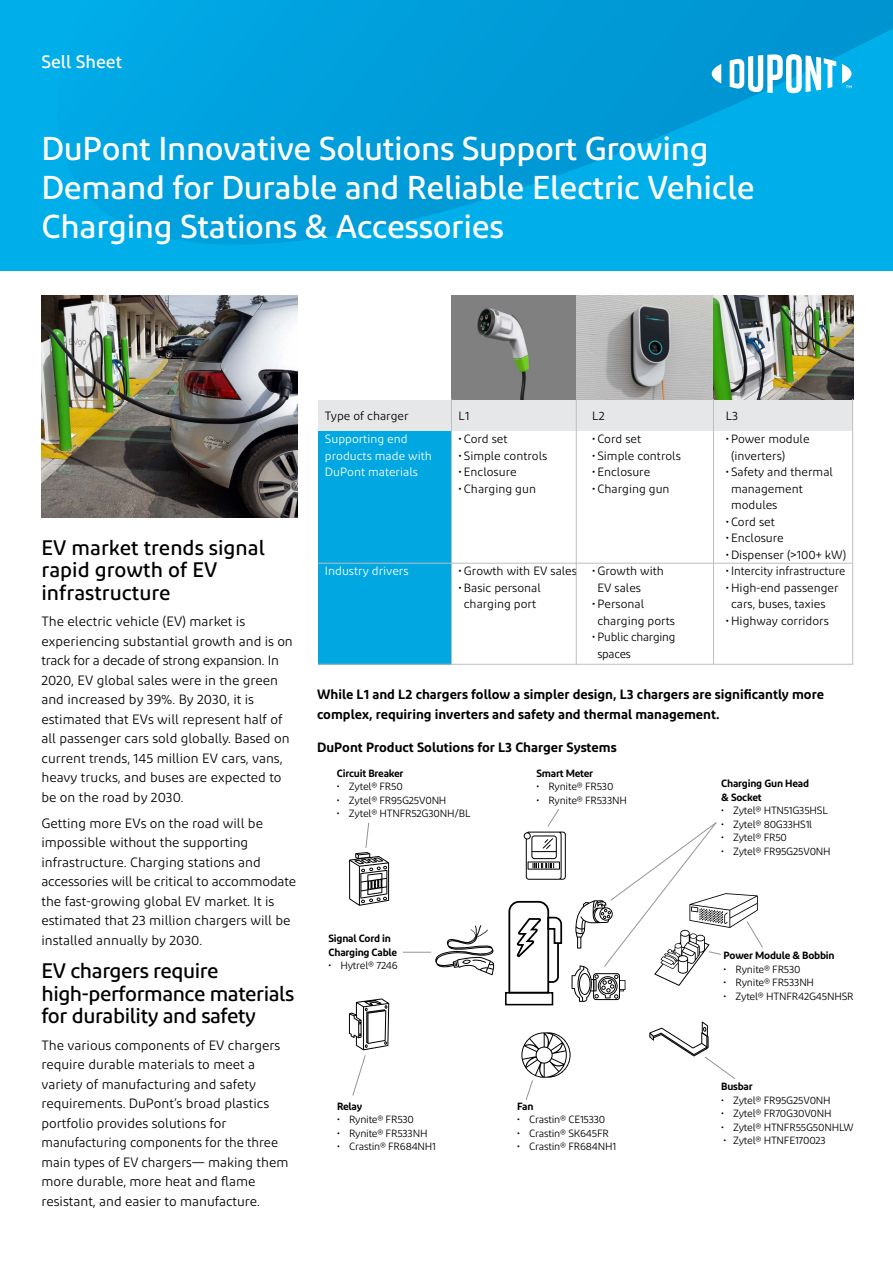
<style>
.page{position:relative;width:893px;height:1263px;background:#fff}
.page>*{position:absolute;margin:0;border:0;box-sizing:border-box;transform-origin:0 0}
.t1{font:500 33px/39px "Diodrum";letter-spacing:-.01em;color:#fff}
.t2{font:500 21px/22.5px "Diodrum";letter-spacing:-.02em;color:#000}
.t3{font:500 21px/22.5px "Diodrum";color:#000}
.t4{font:500 18px "Diodrum";color:#fff}
.t5{font:13.5px/19.5px "Diodrum";color:#000}
.t6{font:600 13.5px/19.5px "Diodrum";color:#000}
.t7{font:12px/16.5px "Diodrum";color:#000}
.t8{font:12px/16.5px "Diodrum";color:#fff}
.t9{font:12px "Diodrum";color:#000;scale:.95 1}
.t10{font:12px/16.5px "Diodrum";letter-spacing:-.02em;color:#000}
.t11{font:10.5px "Diodrum";letter-spacing:-.02em;color:#000}
.t12{font:600 10.5px/13.5px "Diodrum";letter-spacing:-.02em;color:#000}
</style>
<div class="page">
<div style="left:0;top:0;width:893px;height:270px;background:#00afea"></div>
<svg style="left:48px;top:0;width:845px;height:307px"></svg>
<svg style="left:712px;top:64px;width:9px;height:19px"></svg>
<svg style="left:730px;top:54px;width:106px;height:39px;background:#80ceec"></svg>
<svg style="left:842px;top:64px;width:9px;height:24px"></svg>
<img style="left:42px;top:295px;width:256px;height:222px">
<div style="left:505px;top:992px;width:48px;height:13px;border:2px solid #000"></div>
<svg style="left:508px;top:900px;width:55px;height:94px"></svg>
<svg style="left:572px;top:822px;width:191px;height:180px"></svg>
<svg style="left:521px;top:1032px;width:50px;height:68px"></svg>
<svg style="left:524px;top:809px;width:42px;height:71px"></svg>
<svg style="left:349px;top:998px;width:40px;height:98px"></svg>
<svg style="left:349px;top:822px;width:40px;height:84px"></svg>
<svg style="left:649px;top:1021px;width:86px;height:58px"></svg>
<img style="left:451px;top:295px;width:125px;height:105px">
<svg style="left:576px;top:295px;width:138px;height:105px;background:#a7a7a7"></svg>
<img style="left:714px;top:295px;width:139px;height:105px">
<div style="left:318px;top:430px;width:134px;height:235px;background:#00a7e1"></div>
<div style="left:318px;top:400px;width:535px;height:30px;background:#e6e7e8"></div>
<hr style="left:318px;top:563px;width:534px;height:1px;background:#bcbec0">
<hr style="left:451px;top:399px;width:1px;height:266px;background:#bcbec0">
<hr style="left:576px;top:399px;width:1px;height:266px;background:#bcbec0">
<hr style="left:713px;top:399px;width:1px;height:266px;background:#bcbec0">
<hr style="left:852px;top:399px;width:1px;height:266px;background:#bcbec0">
<hr style="left:318px;top:664px;width:535px;height:1px;background:#bcbec0">
<svg style="left:403px;top:925px;width:91px;height:50px"></svg>
<h3 class="t4" style="left:41px;top:50px;width:82px">Sell Sheet</h3>
<h1 class="t1" style="left:41px;top:128px;width:715px">DuPont Innovative Solutions Support Growing<br>Demand for Durable and Reliable Electric Vehicle<br>Charging Stations &amp; Accessories</h1>
<h2 class="t3" style="left:41px;top:536px;width:225px">EV market trends signal rapid growth of EV infrastructure</h2>
<p class="t5" style="left:41px;top:611px;width:253px">The electric vehicle (EV) market is experiencing substantial growth and is on track for a decade of strong expansion. In 2020, EV global sales were in the green and increased by 39%. By 2030, it is estimated that EVs will represent half of all passenger cars sold globally. Based on current trends, 145 million EV cars, vans, heavy trucks, and buses are expected to be on the road by 2030.</p>
<p class="t5" style="left:41px;top:813px;width:256px">Getting more EVs on the road will be impossible without the supporting infrastructure. Charging stations and accessories will be critical to accommodate the fast-growing global EV market. It is estimated that 23 million chargers will be installed annually by 2030.</p>
<h2 class="t2" style="left:41px;top:959px;width:254px">EV chargers require high-performance materials for durability and safety</h2>
<p class="t5" style="left:41px;top:1035px;width:249px">The various components of EV chargers require durable materials to meet a variety of manufacturing and safety requirements. DuPont’s broad plastics portfolio provides solutions for manufacturing components for the three main types of EV chargers— making them more durable, more heat and flame resistant, and easier to manufacture.</p>
<p class="t7" style="left:325px;top:407px;width:85px">Type of charger</p>
<p class="t8" style="left:325px;top:430px;width:108px">Supporting end products made with<br>DuPont materials</p>
<p class="t7" style="left:459px;top:407px;width:12px">L1</p>
<p class="t7" style="left:459px;top:430px;width:51px">• Cord set</p>
<p class="t7" style="left:459px;top:447px;width:90px">• Simple controls</p>
<p class="t7" style="left:459px;top:463px;width:60px">• Enclosure</p>
<p class="t7" style="left:459px;top:480px;width:79px">• Charging gun</p>
<p class="t7" style="left:592px;top:407px;width:14px">L2</p>
<p class="t7" style="left:592px;top:430px;width:51px">• Cord set</p>
<p class="t7" style="left:592px;top:447px;width:90px">• Simple controls</p>
<p class="t7" style="left:592px;top:463px;width:60px">• Enclosure</p>
<p class="t7" style="left:592px;top:480px;width:79px">• Charging gun</p>
<p class="t8" style="left:325px;top:562px;width:85px">Industry drivers</p>
<p class="t7" style="left:459px;top:562px;width:120px">• Growth with EV sales</p>
<p class="t7" style="left:459px;top:579px;width:84px;text-align:center">• Basic personal charging port</p>
<p class="t7" style="left:597px;top:562px;width:68px;text-indent:-5px">• Growth with<br>EV sales</p>
<p class="t7" style="left:597px;top:595px;width:79px;text-indent:-5px">• Personal charging ports</p>
<p class="t10" style="left:597px;top:628px;width:79px;text-indent:-5px">• Public charging spaces</p>
<p class="t7" style="left:726px;top:407px;width:14px">L3</p>
<p class="t7" style="left:731px;top:430px;width:80px;text-indent:-5px">• Power module (inverters)</p>
<p class="t7" style="left:731px;top:463px;width:103px;text-indent:-5px">• Safety and thermal management modules</p>
<p class="t7" style="left:726px;top:513px;width:51px">• Cord set</p>
<p class="t7" style="left:726px;top:529px;width:60px">• Enclosure</p>
<p class="t7" style="left:726px;top:546px;width:122px">• Dispenser (&gt;100+ kW)</p>
<p class="t9" style="left:726px;top:563px;width:127px">• Intercity infrastructure</p>
<p class="t7" style="left:731px;top:579px;width:109px;text-indent:-5px">• High-end passenger cars, buses, taxies</p>
<p class="t7" style="left:726px;top:612px;width:105px">• Highway corridors</p>
<p class="t6" style="left:317px;top:684px;width:508px">While L1 and L2 chargers follow a simpler design, L3 chargers are significantly more complex, requiring inverters and safety and thermal management.</p>
<p class="t6" style="left:317px;top:737px;width:301px">DuPont Product Solutions for L3 Charger Systems</p>
<p class="t12" style="left:337px;top:766px;width:68px">Circuit Breaker</p>
<p class="t11" style="left:337px;top:780px;width:67px">• Zytel® FR50</p>
<p class="t11" style="left:337px;top:794px;width:111px">• Zytel® FR95G25V0NH</p>
<p class="t11" style="left:337px;top:807px;width:135px">• Zytel® HTNFR52G30NH/BL</p>
<p class="t12" style="left:328px;top:931px;width:70px">Signal Cord in<br>Charging Cable</p>
<p class="t11" style="left:328px;top:959px;width:71px">• Hytrel® 7246</p>
<p class="t12" style="left:536px;top:766px;width:58px">Smart Meter</p>
<p class="t11" style="left:536px;top:780px;width:79px">• Rynite® FR530</p>
<p class="t11" style="left:536px;top:794px;width:92px">• Rynite® FR533NH</p>
<p class="t12" style="left:337px;top:1099px;width:27px">Relay</p>
<p class="t11" style="left:337px;top:1113px;width:79px">• Rynite® FR530</p>
<p class="t11" style="left:337px;top:1127px;width:92px">• Rynite® FR533NH</p>
<p class="t11" style="left:337px;top:1140px;width:101px">• Crastin® FR684NH1</p>
<p class="t12" style="left:517px;top:1099px;width:18px">Fan</p>
<p class="t11" style="left:517px;top:1113px;width:90px">• Crastin® CE15330</p>
<p class="t11" style="left:517px;top:1127px;width:93px">• Crastin® SK645FR</p>
<p class="t11" style="left:517px;top:1140px;width:101px">• Crastin® FR684NH1</p>
<p class="t12" style="left:721px;top:777px;width:89px">Charging Gun Head &amp; Socket</p>
<p class="t11" style="left:721px;top:804px;width:108px">• Zytel® HTN51G35HSL</p>
<p class="t11" style="left:721px;top:818px;width:93px">• Zytel® 80G33HS1l</p>
<p class="t11" style="left:721px;top:831px;width:67px">• Zytel® FR50</p>
<p class="t11" style="left:721px;top:845px;width:111px">• Zytel® FR95G25V0NH</p>
<p class="t12" style="left:724px;top:948px;width:113px">Power Module &amp; Bobbin</p>
<p class="t11" style="left:724px;top:963px;width:79px">• Rynite® FR530</p>
<p class="t11" style="left:724px;top:976px;width:92px">• Rynite® FR533NH</p>
<p class="t11" style="left:724px;top:990px;width:132px">• Zytel® HTNFR42G45NHSR</p>
<p class="t12" style="left:721px;top:1079px;width:33px">Busbar</p>
<p class="t11" style="left:721px;top:1094px;width:111px">• Zytel® FR95G25V0NH</p>
<p class="t11" style="left:721px;top:1107px;width:112px">• Zytel® FR70G30V0NH</p>
<p class="t11" style="left:721px;top:1121px;width:134px">• Zytel® HTNFR55G50NHLW</p>
<p class="t11" style="left:724px;top:1134px;width:104px">• Zytel® HTNFE170023</p>
</div>
